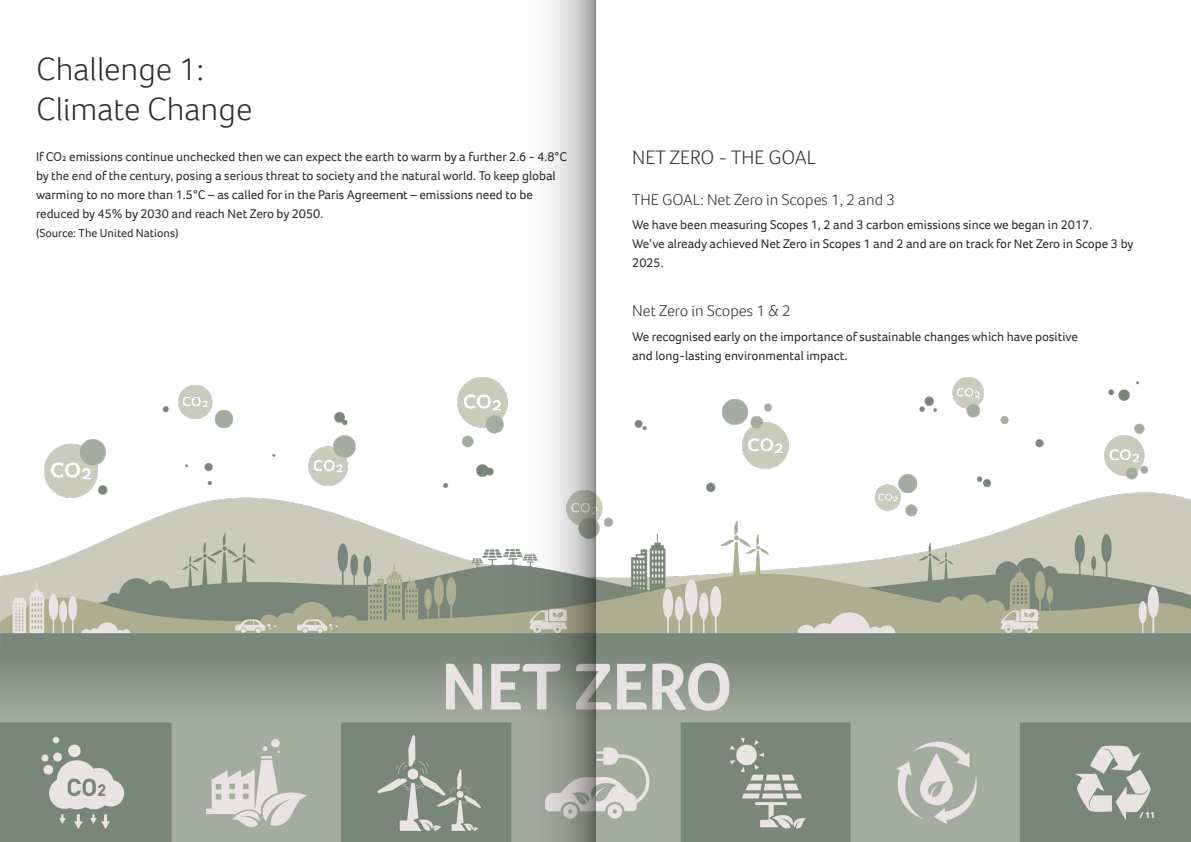
<style>
.page{position:relative;width:1191px;height:842px;background:#fff}
.page>*{position:absolute;margin:0;border:0;box-sizing:border-box;transform-origin:0 0}
.t1{font:300 33px/39.6px "Foco";color:#302f30}
.t2{font:300 20px "Foco";color:#302f30}
.t3{font:300 16px "Foco";color:#302f30}
.t4{font:13px/19px "Foco";color:#302f30}
.t5{font:12px "Foco";color:#302f30}
.t6{font:700 9px "Foco";color:#fff}
</style>
<div class="page">
<img style="left:0;top:378px;width:1191px;height:464px">
<div style="left:189px;top:249px;width:370px;height:122px;border:3px solid #fff;border-radius:12px"></div>
<svg style="left:403px;top:0;width:192px;height:842px"></svg>
<h1 class="t1" style="left:36px;top:49px;width:218px">Challenge 1:<br>Climate Change</h1>
<p class="t4" style="left:36px;top:147px;width:532px">If CO2 emissions continue unchecked then we can expect the earth to warm by a further 2.6 - 4.8°C by the end of the century, posing a serious threat to society and the natural world. To keep global warming to no more than 1.5°C – as called for in the Paris Agreement – emissions need to be reduced by 45% by 2030 and reach Net Zero by 2050.</p>
<p class="t5" style="left:36px;top:225px;width:144px">(Source: The United Nations)</p>
<h2 class="t2" style="left:632px;top:144px;width:186px">NET ZERO - THE GOAL</h2>
<p class="t3" style="left:632px;top:189px;width:264px">THE GOAL: Net Zero in Scopes 1, 2 and 3</p>
<p class="t4" style="left:632px;top:215px;width:503px">We have been measuring Scopes 1, 2 and 3 carbon emissions since we began in 2017.<br>We’ve already achieved Net Zero in Scopes 1 and 2 and are on track for Net Zero in Scope 3 by<br>2025.</p>
<p class="t3" style="left:632px;top:300px;width:160px">Net Zero in Scopes 1 &amp; 2</p>
<p class="t4" style="left:632px;top:327px;width:447px">We recognised early on the importance of sustainable changes which have positive and long-lasting environmental impact.</p>
<p class="t6" style="left:1139px;top:809px;width:17px">/ 11</p>
</div>
